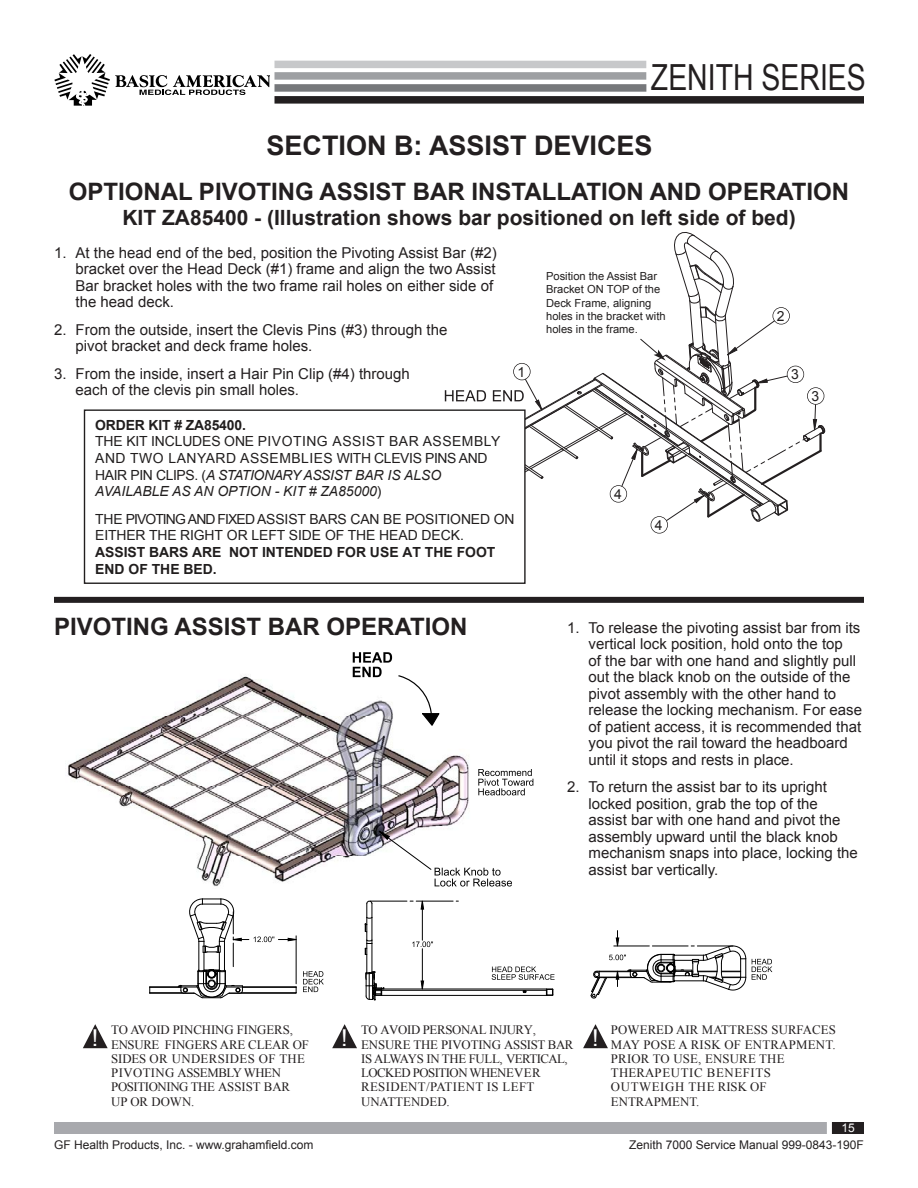
<style>
.page{position:relative;width:918px;height:1188px;background:#fff}
.page>*{position:absolute;margin:0;border:0;box-sizing:border-box;transform-origin:0 0}
.t1{font:36px "Arial";color:#231f20;scale:.79 1}
.Chapter{font:700 27px "Arial";color:#231f20}
.Subhead{font:700 24px "Arial";color:#231f20}
.Subhead_2{font:700 24px "Arial";color:#231f20}
.t2{font:23.25px "Arial";color:#fff}
.Subhead_16{font:700 21px "Arial";color:#231f20}
.body_step_10{font:15px/16.5px "Arial";color:#231f20}
.t3{font:13.95px/16.6px "Arial";letter-spacing:.035em;color:#211e1e}
.t4{font:13.95px/16.6px "Arial";letter-spacing:-.01em;color:#211e1e}
.t5{font:12.9px/14.2px "Times New Roman";color:#231f20}
.t6{font:12.9px/14.2px "Times New Roman";letter-spacing:-.025em;color:#231f20}
.t7{font:12px "Arial";color:#231f20}
.t8{font:12px "Arial";color:#fff}
.t9{font:11.1px/13.4px "Arial";color:#211e1e}
.s1{font-weight:700}
.s2{font-style:italic}
</style>
<div class="page">
<svg style="left:444px;top:232px;width:382px;height:302px"></svg>
<div style="left:85px;top:410px;width:440px;height:173px;background:#fff"></div>
<div style="left:84px;top:409px;width:442px;height:175px;border:1px solid #211e1e"></div>
<svg style="left:752px;top:959px;width:20px;height:21px"></svg>
<hr style="left:150px;top:993px;width:44px;height:1px;background:#000">
<hr style="left:150px;top:992px;width:32px;height:1px;background:#000">
<hr style="left:150px;top:987px;width:31px;height:1px;background:#000">
<svg style="left:177px;top:898px;width:569px;height:103px"></svg>
<img style="left:68px;top:652px;width:466px;height:234px">
<svg style="left:353px;top:652px;width:88px;height:75px"></svg>
<svg style="left:478px;top:769px;width:55px;height:26px"></svg>
<svg style="left:378px;top:830px;width:134px;height:57px"></svg>
<svg style="left:332px;top:1024px;width:25px;height:24px"></svg>
<svg style="left:83px;top:1024px;width:25px;height:24px"></svg>
<svg style="left:583px;top:1024px;width:25px;height:24px"></svg>
<div style="left:54px;top:597px;width:810px;height:6px;background:#231f20"></div>
<div style="left:832px;top:1122px;width:32px;height:12px;background:#231f20"></div>
<div style="left:54px;top:1122px;width:773px;height:12px;background:#a8a9ad"></div>
<div style="left:274px;top:61px;width:372px;height:7px;background:#c7c8ca"></div>
<div style="left:274px;top:72px;width:372px;height:8px;background:#9d9fa2"></div>
<div style="left:274px;top:84px;width:372px;height:8px;background:#76787b"></div>
<div style="left:274px;top:96px;width:590px;height:8px;background:#231f20"></div>
<svg style="left:54px;top:54px;width:216px;height:52px"></svg>
<h1 class="t1" style="left:651px;top:54px;width:274px">ZENITH SERIES</h1>
<p class="Chapter" style="left:267px;top:127px;width:388px">SECTION B: ASSIST DEVICES</p>
<p class="Subhead" style="left:69px;top:176px;width:782px">OPTIONAL PIVOTING ASSIST BAR INSTALLATION AND OPERATION</p>
<p class="Subhead_16" style="left:122px;top:204px;width:675px">KIT ZA85400 - (Illustration shows bar positioned on left side of bed)</p>
<p class="body_step_10" style="left:76px;top:245px;width:423px;text-indent:-22px">1. At the head end of the bed, position the Pivoting Assist Bar (#2) bracket over the Head Deck (#1) frame and align the two Assist Bar bracket holes with the two frame rail holes on either side of the head deck.</p>
<p class="body_step_10" style="left:76px;top:321px;width:373px;text-indent:-22px">2. From the outside, insert the Clevis Pins (#3) through the pivot bracket and deck frame holes.</p>
<p class="body_step_10" style="left:76px;top:365px;width:336px;text-indent:-22px">3. From the inside, insert a Hair Pin Clip (#4) through each of the clevis pin small holes.</p>
<p class="t9" style="left:546px;top:269px;width:121px">Position the Assist Bar<br>Bracket ON TOP of the<br>Deck Frame, aligning holes in the bracket with holes in the frame.</p>
<p class="t4" style="left:777px;top:308px;width:9px">2</p>
<p class="t4" style="left:518px;top:364px;width:9px">1</p>
<p class="t4" style="left:791px;top:366px;width:9px">3</p>
<p class="t4" style="left:811px;top:388px;width:9px">3</p>
<p class="t3" style="left:95px;top:416px;width:407px"><span class="s1">ORDER KIT # ZA85400.<br></span>THE KIT INCLUDES ONE PIVOTING ASSIST BAR ASSEMBLY AND TWO LANYARD ASSEMBLIES WITH CLEVIS PINS AND HAIR PIN CLIPS. (<span class="s2">A STATIONARY ASSIST BAR IS ALSO AVAILABLE AS AN OPTION - KIT # ZA85000</span>)</p>
<p class="t4" style="left:95px;top:511px;width:421px">THE PIVOTING AND FIXED ASSIST BARS CAN BE POSITIONED ON EITHER THE RIGHT OR LEFT SIDE OF THE HEAD DECK.<br><span class="s1">ASSIST BARS ARE NOT INTENDED FOR USE AT THE FOOT END OF THE BED.</span></p>
<p class="t4" style="left:614px;top:486px;width:9px">4</p>
<p class="t4" style="left:655px;top:517px;width:9px">4</p>
<p class="Subhead_2" style="left:54px;top:611px;width:415px">PIVOTING ASSIST BAR OPERATION</p>
<p class="body_step_10" style="left:589px;top:619px;width:275px;text-indent:-22px">1. To release the pivoting assist bar from its vertical lock position, hold onto the top<br>of the bar with one hand and slightly pull out the black knob on the outside of the pivot assembly with the other hand to release the locking mechanism. For ease of patient access, it is recommended that you pivot the rail toward the headboard until it stops and rests in place.</p>
<p class="body_step_10" style="left:589px;top:779px;width:271px;text-indent:-22px">2. To return the assist bar to its upright locked position, grab the top of the assist bar with one hand and pivot the assembly upward until the black knob mechanism snaps into place, locking the assist bar vertically.</p>
<p class="t5" style="left:111px;top:1023px;width:199px">TO AVOID PINCHING FINGERS,<br>ENSURE FINGERS ARE CLEAR OF<br>SIDES OR UNDERSIDES OF THE<br>PIVOTING ASSEMBLY WHEN<br>POSITIONING THE ASSIST BAR<br>UP OR DOWN.</p>
<p class="t6" style="left:361px;top:1023px;width:214px">TO AVOID PERSONAL INJURY,<br>ENSURE THE PIVOTING ASSIST BAR<br>IS ALWAYS IN THE FULL, VERTICAL,<br>LOCKED POSITION WHENEVER<br>RESIDENT/PATIENT IS LEFT<br>UNATTENDED.</p>
<p class="t5" style="left:611px;top:1023px;width:227px">POWERED AIR MATTRESS SURFACES<br>MAY POSE A RISK OF ENTRAPMENT.<br>PRIOR TO USE, ENSURE THE<br>THERAPEUTIC BENEFITS<br>OUTWEIGH THE RISK OF<br>ENTRAPMENT.</p>
<p class="t2" style="left:92px;top:1023px;width:8px">!</p>
<p class="t2" style="left:341px;top:1023px;width:8px">!</p>
<p class="t2" style="left:592px;top:1023px;width:8px">!</p>
<p class="t8" style="left:841px;top:1120px;width:15px">15</p>
<p class="t7" style="left:54px;top:1137px;width:261px">GF Health Products, Inc. - www.grahamfield.com</p>
<p class="t7" style="left:629px;top:1137px;width:236px">Zenith 7000 Service Manual 999-0843-190F</p>
</div>
